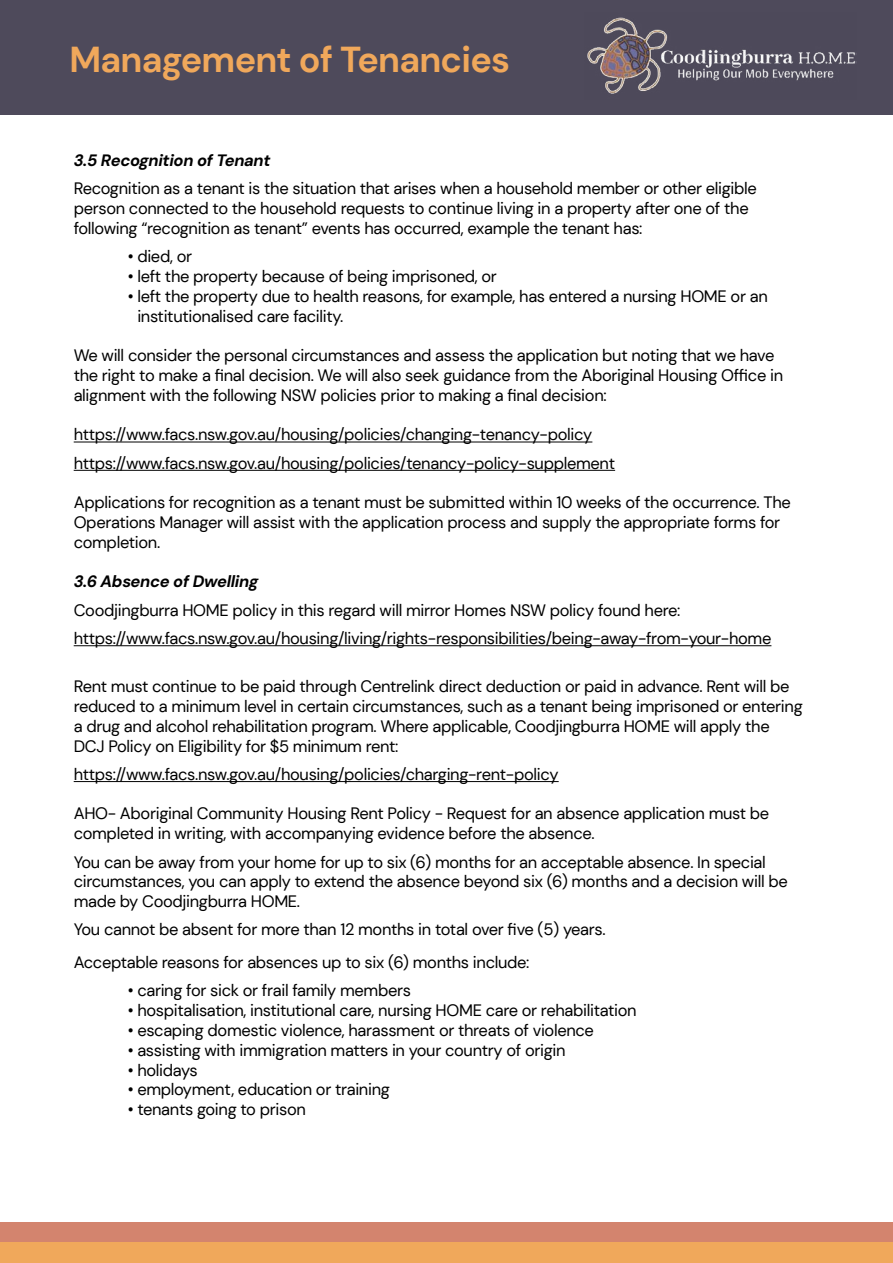
<style>
.page{position:relative;width:893px;height:1263px;background:#fff}
.page>*{position:absolute;margin:0;border:0;box-sizing:border-box;transform-origin:0 0}
.t1{font:700 36px "DM Sans";letter-spacing:-.02em;color:#f0a85b}
.t2{font:16.5px/19.8px "DM Sans";letter-spacing:-.02em;color:#000}
.t3{font:italic 700 16.5px "DM Sans";letter-spacing:-.02em;color:#000}
</style>
<div class="page">
<div style="left:0;top:1223px;width:893px;height:20px;background:#d3846e"></div>
<div style="left:0;top:0;width:893px;height:115px;background:#4e4a5b"></div>
<div style="left:0;top:1242px;width:893px;height:21px;background:#f0a85b"></div>
<img style="left:587px;top:17px;width:270px;height:77px">
<hr style="left:74px;top:442px;width:518px;height:1px;background:#000">
<hr style="left:74px;top:470px;width:541px;height:1px;background:#000">
<hr style="left:74px;top:645px;width:697px;height:1px;background:#000">
<hr style="left:74px;top:781px;width:485px;height:1px;background:#000">
<h1 class="t1" style="left:69px;top:37px;width:442px">Management of Tenancies</h1>
<p class="t3" style="left:74px;top:149px;width:198px">3.5 Recognition of Tenant</p>
<p class="t2" style="left:74px;top:178px;width:685px">Recognition as a tenant is the situation that arises when a household member or other eligible person connected to the household requests to continue living in a property after one of the following “recognition as tenant” events has occurred, example the tenant has:</p>
<p class="t2" style="left:128px;top:246px;width:66px">• died, or</p>
<p class="t2" style="left:128px;top:266px;width:371px">• left the property because of being imprisoned, or</p>
<p class="t2" style="left:137px;top:286px;width:632px;text-indent:-10px">• left the property due to health reasons, for example, has entered a nursing HOME or an institutionalised care facility.</p>
<p class="t2" style="left:74px;top:345px;width:711px">We will consider the personal circumstances and assess the application but noting that we have the right to make a final decision. We will also seek guidance from the Aboriginal Housing Office in alignment with the following NSW policies prior to making a final decision:</p>
<p class="t2" style="left:74px;top:420px;width:543px;line-height:28.3px">https://www.facs.nsw.gov.au/housing/policies/changing-tenancy-policy https://www.facs.nsw.gov.au/housing/policies/tenancy-policy-supplement</p>
<p class="t2" style="left:74px;top:492px;width:719px">Applications for recognition as a tenant must be submitted within 10 weeks of the occurrence. The<br>Operations Manager will assist with the application process and supply the appropriate forms for completion.</p>
<p class="t3" style="left:74px;top:571px;width:186px">3.6 Absence of Dwelling</p>
<p class="t2" style="left:74px;top:596px;width:699px;line-height:28.3px">Coodjingburra HOME policy in this regard will mirror Homes NSW policy found here: https://www.facs.nsw.gov.au/housing/living/rights-responsibilities/being-away-from-your-home</p>
<p class="t2" style="left:74px;top:676px;width:731px">Rent must continue to be paid through Centrelink direct deduction or paid in advance. Rent will be reduced to a minimum level in certain circumstances, such as a tenant being imprisoned or entering a drug and alcohol rehabilitation program. Where applicable, Coodjingburra HOME will apply the DCJ Policy on Eligibility for $5 minimum rent:</p>
<p class="t2" style="left:74px;top:764px;width:486px">https://www.facs.nsw.gov.au/housing/policies/charging-rent-policy</p>
<p class="t2" style="left:74px;top:804px;width:697px">AHO- Aboriginal Community Housing Rent Policy - Request for an absence application must be completed in writing, with accompanying evidence before the absence.</p>
<p class="t2" style="left:74px;top:852px;width:716px">You can be away from your home for up to six (6) months for an acceptable absence. In special circumstances, you can apply to extend the absence beyond six (6) months and a decision will be made by Coodjingburra HOME.</p>
<p class="t2" style="left:74px;top:913px;width:533px;line-height:32.5px">You cannot be absent for more than 12 months in total over five (5) years.<br>Acceptable reasons for absences up to six (6) months include:</p>
<p class="t2" style="left:128px;top:981px;width:285px">• caring for sick or frail family members</p>
<p class="t2" style="left:128px;top:1000px;width:510px">• hospitalisation, institutional care, nursing HOME care or rehabilitation</p>
<p class="t2" style="left:128px;top:1020px;width:468px">• escaping domestic violence, harassment or threats of violence</p>
<p class="t2" style="left:128px;top:1040px;width:439px">• assisting with immigration matters in your country of origin</p>
<p class="t2" style="left:128px;top:1060px;width:72px">• holidays</p>
<p class="t2" style="left:128px;top:1080px;width:264px">• employment, education or training</p>
<p class="t2" style="left:128px;top:1099px;width:180px">• tenants going to prison</p>
</div>
